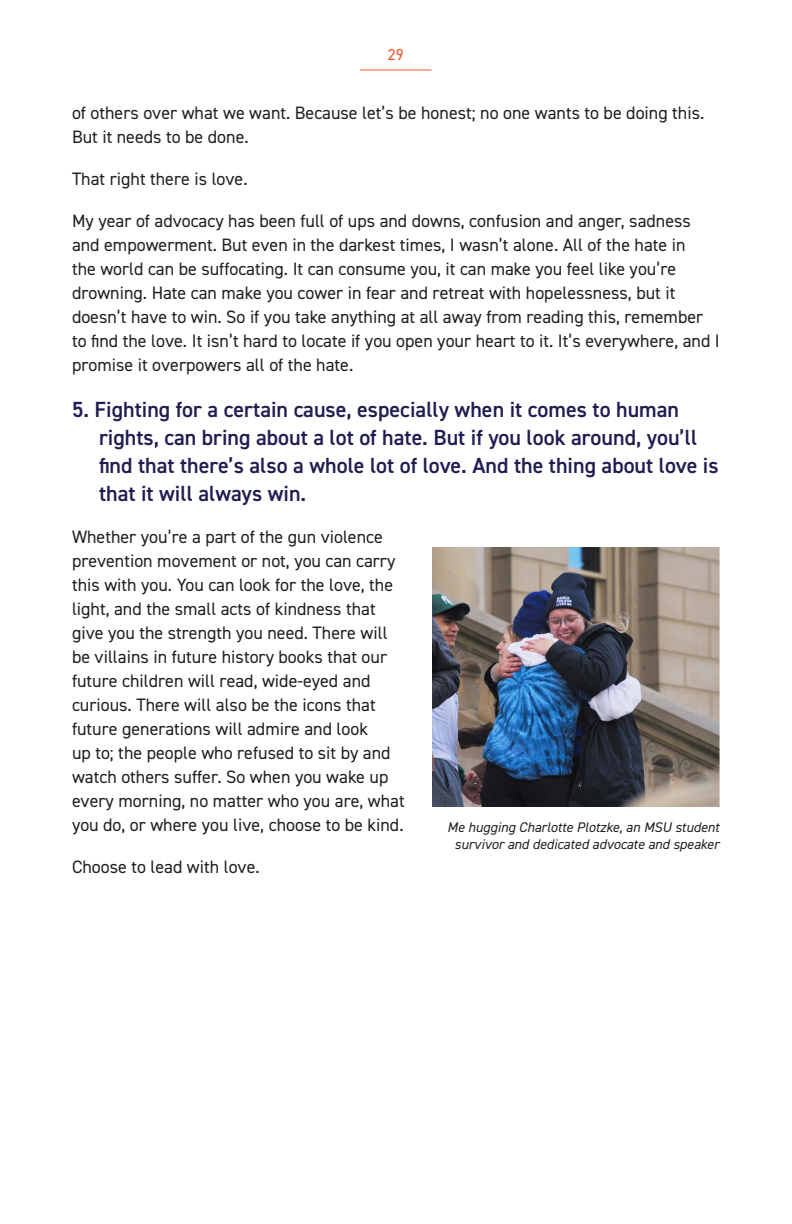
<style>
.page{position:relative;width:792px;height:1224px;background:#fff}
.page>*{position:absolute;margin:0;border:0;box-sizing:border-box;transform-origin:0 0}
.t1{font:600 22px/28px "DIN2014";color:#201e51}
.t2{font:18px/24px "DIN2014";color:#231f20}
.t3{font:16px "DIN2014";color:#f05728}
.image_caption{font:italic 14px/16.8px "DIN2014";color:#231f20;text-align:center}
</style>
<div class="page">
<hr style="left:360px;top:69px;width:71px;height:1px;background:#f05728">
<img style="left:432px;top:547px;width:288px;height:259px">
<p class="t3" style="left:388px;top:45px;width:17px">29</p>
<p class="t2" style="left:72px;top:101px;width:634px">of others over what we want. Because let’s be honest; no one wants to be doing this.<br>But it needs to be done.</p>
<p class="t2" style="left:72px;top:167px;width:177px">That right there is love.</p>
<p class="t2" style="left:72px;top:209px;width:649px">My year of advocacy has been full of ups and downs, confusion and anger, sadness and empowerment. But even in the darkest times, I wasn’t alone. All of the hate in<br>the world can be suffocating. It can consume you, it can make you feel like you’re drowning. Hate can make you cower in fear and retreat with hopelessness, but it doesn’t have to win. So if you take anything at all away from reading this, remember to find the love. It isn’t hard to locate if you open your heart to it. It’s everywhere, and I promise it overpowers all of the hate.</p>
<h3 class="t1" style="left:99px;top:395px;width:621px;text-indent:-27px">5. Fighting for a certain cause, especially when it comes to human rights, can bring about a lot of hate. But if you look around, you’ll find that there’s also a whole lot of love. And the thing about love is that it will always win.</h3>
<p class="t2" style="left:72px;top:525px;width:334px">Whether you’re a part of the gun violence prevention movement or not, you can carry this with you. You can look for the love, the light, and the small acts of kindness that give you the strength you need. There will be villains in future history books that our future children will read, wide-eyed and curious. There will also be the icons that future generations will admire and look<br>up to; the people who refused to sit by and watch others suffer. So when you wake up every morning, no matter who you are, what you do, or where you live, choose to be kind.</p>
<p class="t2" style="left:72px;top:855px;width:189px">Choose to lead with love.</p>
<p class="image_caption" style="left:447px;top:819px;width:274px">Me hugging Charlotte Plotzke, an MSU student survivor and dedicated advocate and speaker</p>
</div>
